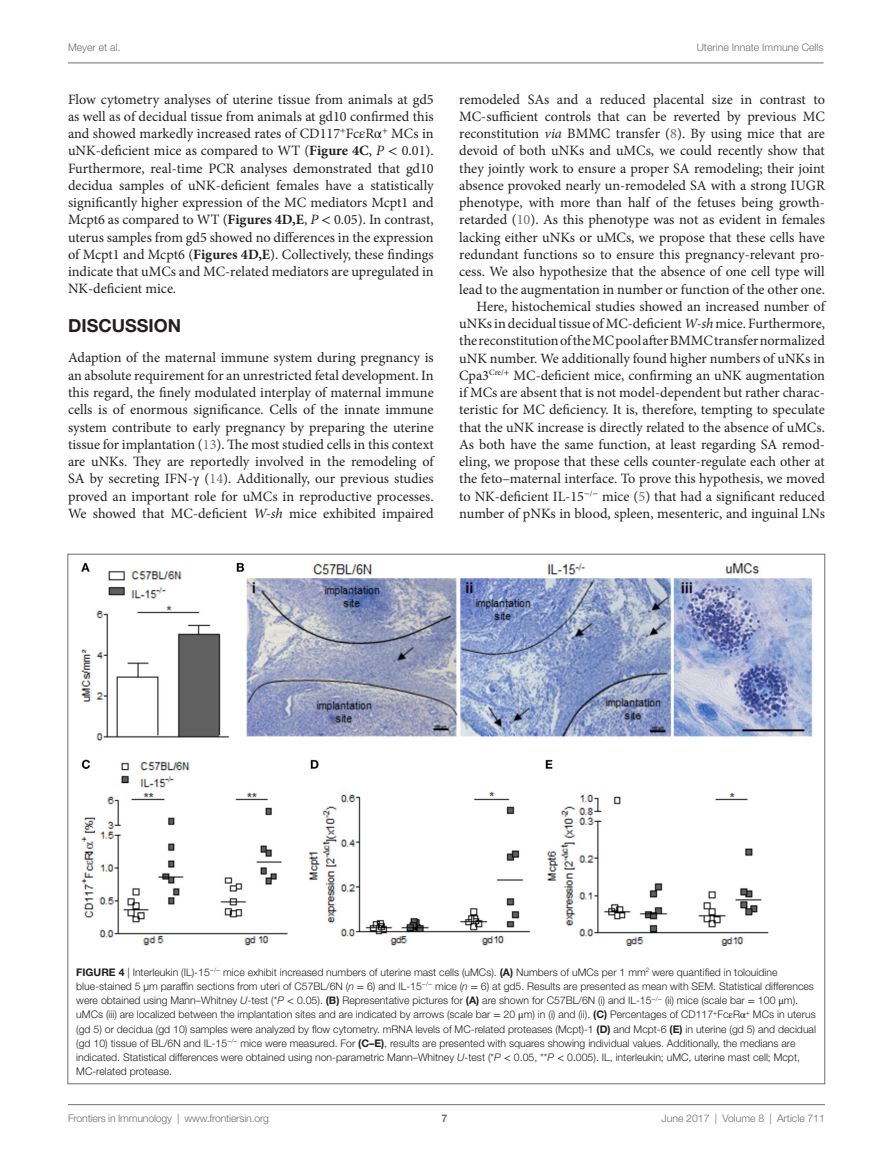
<style>
.page{position:relative;width:893px;height:1170px;background:#fff}
.page>*{position:absolute;margin:0;border:0;box-sizing:border-box;transform-origin:0 0}
.t1{font:700 18px "Helvetica Neue LT Std";color:#231f20}
.t2{font:14.25px/17.2px "Minion Pro";color:#231f20;text-align:justify}
.t3{font:300 10.5px/14.2px "Helvetica Neue LT Std";color:#231f20}
.t4{font:300 10.5px "Helvetica Neue LT Std";color:#6c6d70}
.t5{font:700 10.5px "Helvetica Neue LT Std";color:#6c6d70}
.s1{font-family:"STIX General"}
.s2{font-weight:700}
.s3{font-style:italic}
.s4{color:#6c6d70}
.s5{font-family:"STIX General";font-weight:400}
</style>
<div class="page">
<img style="left:80px;top:562px;width:733px;height:383px">
<hr style="left:68px;top:1104px;width:757px;height:1px;background:#6c6d70">
<hr style="left:68px;top:63px;width:755px;height:1px;background:#6c6d70">
<p class="t4" style="left:68px;top:41px;width:54px">Meyer et al.</p>
<p class="t4" style="left:697px;top:41px;width:128px">Uterine Innate Immune Cells</p>
<p class="t2" style="left:68px;top:90px;width:367px">Flow cytometry analyses of uterine tissue from animals at gd5 as well as of decidual tissue from animals at gd10 confirmed this and showed markedly increased rates of CD117<sup>+</sup>Fc<span class="s1">ε</span>R<span class="s1">α</span><sup>+</sup> MCs in uNK-deficient mice as compared to WT (<span class="s2">Figure 4C</span>, <span class="s3">P</span> <span class="s1">&lt;</span> 0.01).<br>Furthermore, real-time PCR analyses demonstrated that gd10 decidua samples of uNK-deficient females have a statistically significantly higher expression of the MC mediators Mcpt1 and Mcpt6 as compared to WT (<span class="s2">Figures 4D,E</span>, <span class="s3">P</span> <span class="s1">&lt;</span> 0.05). In contrast, uterus samples from gd5 showed no differences in the expression of Mcpt1 and Mcpt6 (<span class="s2">Figures 4D,E</span>). Collectively, these findings indicate that uMCs and MC-related mediators are upregulated in NK-deficient mice.</p>
<p class="t1" style="left:68px;top:315px;width:112px">DISCUSSION</p>
<p class="t2" style="left:68px;top:349px;width:367px">Adaption of the maternal immune system during pregnancy is an absolute requirement for an unrestricted fetal development. In this regard, the finely modulated interplay of maternal immune cells is of enormous significance. Cells of the innate immune system contribute to early pregnancy by preparing the uterine tissue for implantation (<span class="s4">13</span>). The most studied cells in this context are uNKs. They are reportedly involved in the remodeling of SA by secreting IFN-<span class="s1">γ</span> (<span class="s4">14</span>). Additionally, our previous studies proved an important role for uMCs in reproductive processes.<br>We showed that MC-deficient <span class="s3">W-sh</span> mice exhibited impaired</p>
<p class="t2" style="left:459px;top:90px;width:367px;text-align:right">remodeled SAs and a reduced placental size in contrast to MC-sufficient controls that can be reverted by previous MC reconstitution <span class="s3">via</span> BMMC transfer (<span class="s4">8</span>). By using mice that are devoid of both uNKs and uMCs, we could recently show that they jointly work to ensure a proper SA remodeling; their joint absence provoked nearly un-remodeled SA with a strong IUGR phenotype, with more than half of the fetuses being growth&shy;retarded (<span class="s4">10</span>). As this phenotype was not as evident in females lacking either uNKs or uMCs, we propose that these cells have redundant functions so to ensure this pregnancy-relevant pro&shy;cess. We also hypothesize that the absence of one cell type will lead to the augmentation in number or function of the other one.<br>Here, histochemical studies showed an increased number of uNKs in decidual tissue of MC-deficient <span class="s3">W-sh</span> mice. Furthermore, the reconstitution of the MC pool after BMMC transfer normalized uNK number. We additionally found higher numbers of uNKs in Cpa3<sup>Cre/</sup><sup>+</sup> MC-deficient mice, confirming an uNK augmentation if MCs are absent that is not model-dependent but rather charac&shy;teristic for MC deficiency. It is, therefore, tempting to speculate that the uNK increase is directly related to the absence of uMCs.<br>As both have the same function, at least regarding SA remod&shy;eling, we propose that these cells counter-regulate each other at the feto–maternal interface. To prove this hypothesis, we moved to NK-deficient IL-15<sup>−</sup><sup>/</sup><sup>−</sup> mice (<span class="s4">5</span>) that had a significant reduced number of pNKs in blood, spleen, mesenteric, and inguinal LNs</p>
<p class="t3" style="left:76px;top:964px;width:741px"><span class="s2">FIGURE 4</span> | Interleukin (IL)-15<sup>−</sup><sup>/</sup><sup>−</sup> mice exhibit increased numbers of uterine mast cells (uMCs). <span class="s2">(A)</span> Numbers of uMCs per 1 mm<sup>2</sup> were quantified in tolouidine blue-stained 5 µm paraffin sections from uteri of C57BL/6N (<span class="s3">n</span> <span class="s5">=</span> 6) and IL-15<sup>−</sup><sup>/</sup><sup>−</sup> mice (<span class="s3">n</span> <span class="s5">=</span> 6) at gd5. Results are presented as mean with SEM. Statistical differences were obtained using Mann–Whitney <span class="s3">U</span>-test (*<span class="s3">P</span> <span class="s5">&lt;</span> 0.05). <span class="s2">(B)</span> Representative pictures for <span class="s2">(A)</span> are shown for C57BL/6N (i) and IL-15<sup>−</sup><sup>/</sup><sup>−</sup> (ii) mice (scale bar <span class="s5">=</span> 100 <span class="s5">μ</span>m). uMCs (iii) are localized between the implantation sites and are indicated by arrows (scale bar <span class="s5">=</span> 20 <span class="s5">μ</span>m) in (i) and (ii). <span class="s2">(C)</span> Percentages of CD117<sup>+</sup>Fc<span class="s5">ε</span>R<span class="s5">α</span><sup>+</sup> MCs in uterus (gd 5) or decidua (gd 10) samples were analyzed by flow cytometry. mRNA levels of MC-related proteases (Mcpt)-1 <span class="s2">(D)</span> and Mcpt-6 <span class="s2">(E)</span> in uterine (gd 5) and decidual (gd 10) tissue of BL/6N and IL-15<sup>−</sup><sup>/</sup><sup>−</sup> mice were measured. For <span class="s2">(C–E)</span>, results are presented with squares showing individual values. Additionally, the medians are indicated. Statistical differences were obtained using non-parametric Mann–Whitney <span class="s3">U</span>-test (*<span class="s3">P</span> <span class="s5">&lt;</span> 0.05, **<span class="s3">P</span> <span class="s5">&lt;</span> 0.005). IL, interleukin; uMC, uterine mast cell; Mcpt, MC-related protease.</p>
<p class="t5" style="left:441px;top:1111px;width:7px">7</p>
<p class="t4" style="left:68px;top:1111px;width:203px">Frontiers in Immunology | www.frontiersin.org</p>
<p class="t4" style="left:662px;top:1111px;width:165px">June 2017 | Volume 8 | Article 711</p>
</div>
